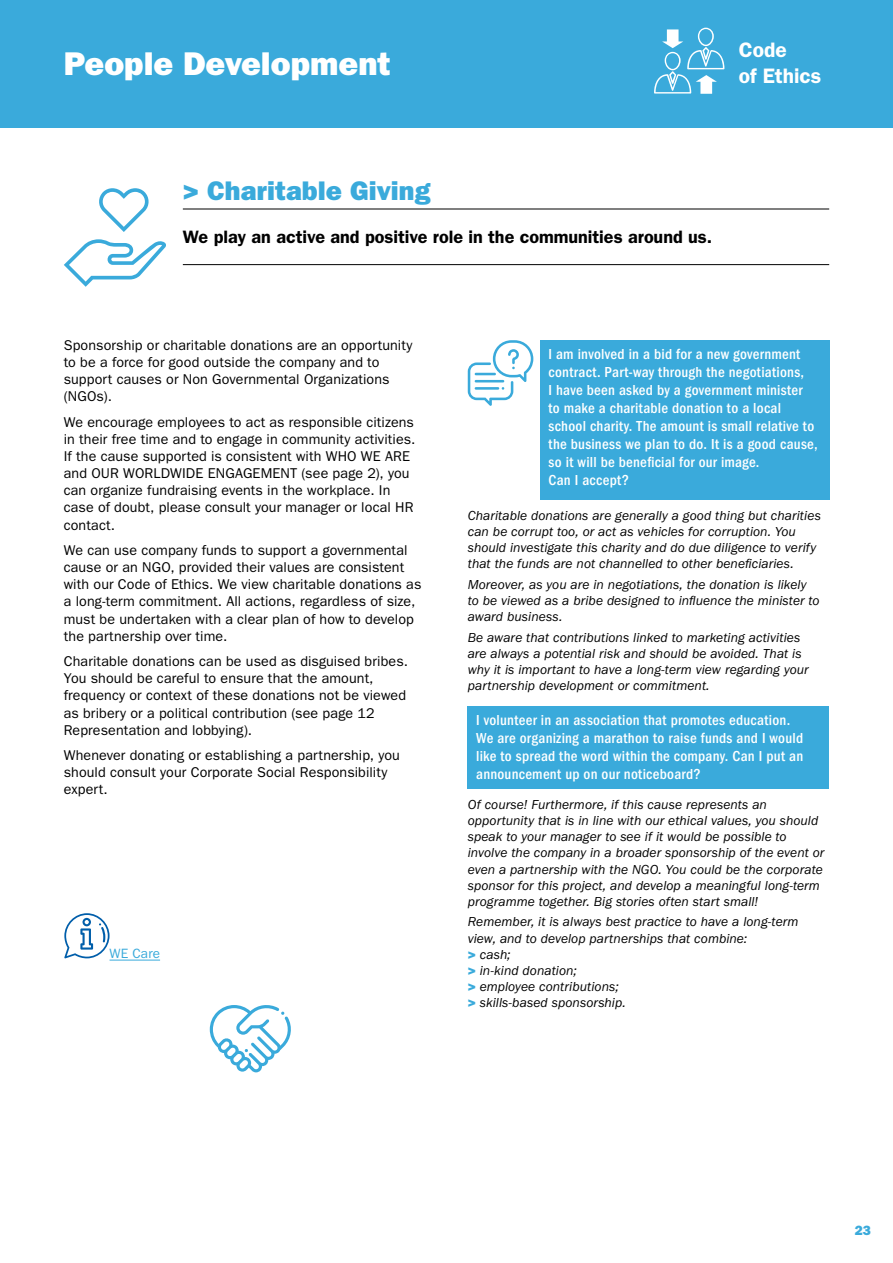
<style>
.page{position:relative;width:893px;height:1263px;background:#fff}
.page>*{position:absolute;margin:0;border:0;box-sizing:border-box;transform-origin:0 0}
.t1{font:33px "ITC Franklin Gothic Std Hvy";color:#fff}
.titre2{font:27px "ITC Franklin Gothic Std Hvy";color:#3aaadb}
.t2{font:600 21px/25.2px "ITC Franklin Gothic Std";letter-spacing:-.005em;color:#fff}
._1phrase{font:600 18px "ITC Franklin Gothic Std";letter-spacing:-.005em;color:#000}
.question2{font:500 condensed 15px/18px "ITC Franklin Gothic Std";letter-spacing:.015em;color:#fff}
.courant_9_espAV2{font:14.25px/17.1px "ITC Franklin Gothic Std";letter-spacing:.01em;color:#000}
.réponse{font:italic 13.5px/16.2px "ITC Franklin Gothic Std";letter-spacing:.005em;color:#000}
.courant{font:13.5px "ITC Franklin Gothic Std";letter-spacing:.01em;color:#3aaadb}
.t3{font:13.5px "ITC Franklin Gothic Std Hvy";color:#3aaadb}
.s1{font-family:"ITC Franklin Gothic Std Hvy";font-style:normal;color:#3aaadb}
</style>
<div class="page">
<div style="left:0;top:0;width:893px;height:128px;background:#3aaadb"></div>
<svg style="left:654px;top:28px;width:70px;height:66px"></svg>
<div style="left:540px;top:340px;width:289px;height:159px;background:#3aaadb"></div>
<div style="left:468px;top:706px;width:361px;height:82px;background:#3aaadb"></div>
<hr style="left:183px;top:209px;width:646px;height:1px;background:#000">
<hr style="left:183px;top:264px;width:646px;height:1px;background:#000">
<svg style="left:210px;top:1005px;width:81px;height:67px"></svg>
<svg style="left:99px;top:188px;width:50px;height:44px"></svg>
<svg style="left:64px;top:239px;width:102px;height:48px"></svg>
<svg style="left:468px;top:340px;width:65px;height:66px"></svg>
<hr style="left:475px;top:387px;width:24px;height:3px;background:#3aaadb">
<hr style="left:475px;top:373px;width:21px;height:2px;background:#3aaadb">
<hr style="left:110px;top:960px;width:50px;height:1px;background:#3aaadb">
<svg style="left:64px;top:913px;width:46px;height:45px"></svg>
<h1 class="t1" style="left:64px;top:44px;width:328px">People Development</h1>
<h3 class="t2" style="left:739px;top:38px;width:84px">Code<br>of Ethics</h3>
<p class="titre2" style="left:183px;top:175px;width:249px">&gt; Charitable Giving</p>
<p class="_1phrase" style="left:183px;top:226px;width:531px">We play an active and positive role in the communities around us.</p>
<p class="courant_9_espAV2" style="left:64px;top:337px;width:350px">Sponsorship or charitable donations are an opportunity to be a force for good outside the company and to support causes or Non Governmental Organizations (NGOs).</p>
<p class="courant_9_espAV2" style="left:64px;top:414px;width:353px">We encourage employees to act as responsible citizens in their free time and to engage in community activities.<br>If the cause supported is consistent with WHO WE ARE and OUR WORLDWIDE ENGAGEMENT (see page 2), you can organize fundraising events in the workplace. In case of doubt, please consult your manager or local HR contact.</p>
<p class="courant_9_espAV2" style="left:64px;top:542px;width:359px">We can use company funds to support a governmental cause or an NGO, provided their values are consistent with our Code of Ethics. We view charitable donations as a long-term commitment. All actions, regardless of size, must be undertaken with a clear plan of how to develop the partnership over time.</p>
<p class="courant_9_espAV2" style="left:64px;top:653px;width:346px">Charitable donations can be used as disguised bribes.<br>You should be careful to ensure that the amount, frequency or context of these donations not be viewed as bribery or a political contribution (see page 12<br>Representation and lobbying).</p>
<p class="courant_9_espAV2" style="left:64px;top:747px;width:338px">Whenever donating or establishing a partnership, you should consult your Corporate Social Responsibility expert.</p>
<p class="courant" style="left:110px;top:946px;width:52px">WE Care</p>
<p class="question2" style="left:549px;top:345px;width:271px">I am involved in a bid for a new government contract. Part-way through the negotiations,<br>I have been asked by a government minister to make a charitable donation to a local school charity. The amount is small relative to the business we plan to do. It is a good cause, so it will be beneficial for our image.<br>Can I accept?</p>
<p class="réponse" style="left:468px;top:507px;width:355px">Charitable donations are generally a good thing but charities can be corrupt too, or act as vehicles for corruption. You should investigate this charity and do due diligence to verify that the funds are not channelled to other beneficiaries.</p>
<p class="réponse" style="left:468px;top:576px;width:353px">Moreover, as you are in negotiations, the donation is likely to be viewed as a bribe designed to influence the minister to award business.</p>
<p class="réponse" style="left:468px;top:629px;width:342px">Be aware that contributions linked to marketing activities are always a potential risk and should be avoided. That is why it is important to have a long-term view regarding your partnership development or commitment.</p>
<p class="question2" style="left:476px;top:711px;width:329px">I volunteer in an association that promotes education.<br>We are organizing a marathon to raise funds and I would like to spread the word within the company. Can I put an announcement up on our noticeboard?</p>
<p class="réponse" style="left:468px;top:796px;width:358px">Of course! Furthermore, if this cause represents an opportunity that is in line with our ethical values, you should speak to your manager to see if it would be possible to involve the company in a broader sponsorship of the event or even a partnership with the NGO. You could be the corporate sponsor for this project, and develop a meaningful long-term programme together. Big stories often start small!</p>
<p class="réponse" style="left:468px;top:914px;width:332px">Remember, it is always best practice to have a long-term view, and to develop partnerships that combine:</p>
<p class="réponse" style="left:468px;top:946px;width:44px"><span class="s1">&gt;</span> cash;</p>
<p class="réponse" style="left:468px;top:963px;width:111px"><span class="s1">&gt;</span> in-kind donation;</p>
<p class="réponse" style="left:468px;top:979px;width:153px"><span class="s1">&gt;</span> employee contributions;</p>
<p class="réponse" style="left:468px;top:995px;width:160px"><span class="s1">&gt;</span> skills-based sponsorship.</p>
<p class="t3" style="left:855px;top:1222px;width:18px">23</p>
</div>
